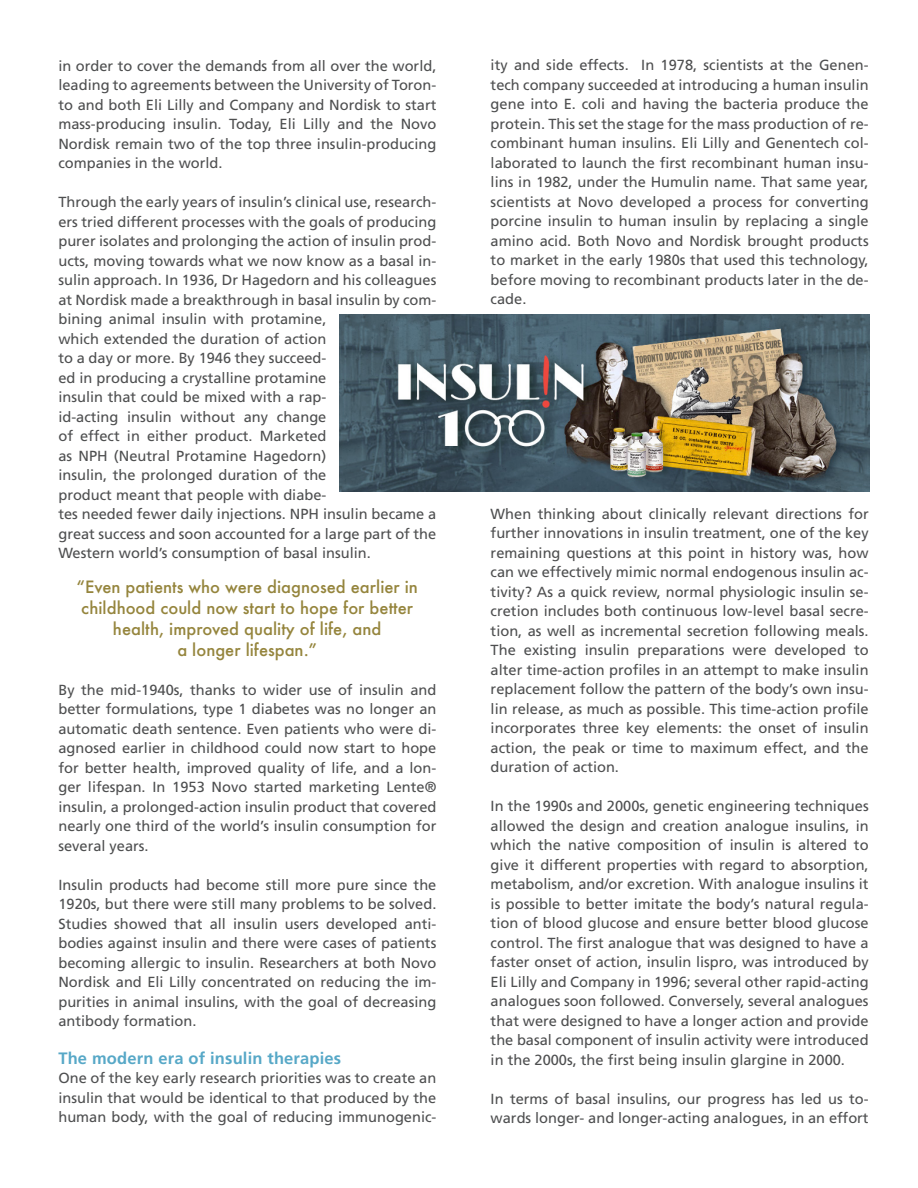
<style>
.page{position:relative;width:918px;height:1188px;background:#fff}
.page>*{position:absolute;margin:0;border:0;box-sizing:border-box;transform-origin:0 0}
.t1{font:500 16.5px/21px "Futura";color:#95853d;text-align:center}
.t2{font:700 16.5px "Frutiger";letter-spacing:.01em;color:#57a8c7}
.t3{font:14.7px/19.5px "Frutiger";color:#4e4f50;text-align:justify}
</style>
<div class="page">
<img style="left:340px;top:314px;width:529px;height:177px">
<p class="t3" style="left:58px;top:57px;width:380px">in order to cover the demands from all over the world, leading to agreements between the University of Toron&shy;to and both Eli Lilly and Company and Nordisk to start mass-producing insulin. Today, Eli Lilly and the Novo Nordisk remain two of the top three insulin-producing companies in the world.</p>
<p class="t3" style="left:58px;top:193px;width:380px;text-align:left">Through the early years of insulin’s clinical use, research&shy;ers tried different processes with the goals of producing purer isolates and prolonging the action of insulin prod&shy;ucts, moving towards what we now know as a basal in&shy;sulin approach. In 1936, Dr Hagedorn and his colleagues at Nordisk made a breakthrough in basal insulin by com&shy;bining animal insulin with protamine,<br>which extended the duration of action<br>to a day or more. By 1946 they succeed-<br>ed in producing a crystalline protamine<br>insulin that could be mixed with a rap-<br>id-acting insulin without any change<br>of effect in either product. Marketed<br>as NPH (Neutral Protamine Hagedorn)<br>insulin, the prolonged duration of the<br>product meant that people with diabe-<br>tes needed fewer daily injections. NPH insulin became a great success and soon accounted for a large part of the Western world’s consumption of basal insulin.</p>
<p class="t1" style="left:76px;top:577px;width:343px">“Even patients who were diagnosed earlier in childhood could now start to hope for better health, improved quality of life, and<br>a longer lifespan.”</p>
<p class="t3" style="left:58px;top:681px;width:380px">By the mid-1940s, thanks to wider use of insulin and better formulations, type 1 diabetes was no longer an automatic death sentence. Even patients who were di&shy;agnosed earlier in childhood could now start to hope for better health, improved quality of life, and a lon&shy;ger lifespan. In 1953 Novo started marketing Lente® insulin, a prolonged-action insulin product that covered nearly one third of the world’s insulin consumption for several years.</p>
<p class="t3" style="left:58px;top:876px;width:380px">Insulin products had become still more pure since the 1920s, but there were still many problems to be solved.<br>Studies showed that all insulin users developed anti&shy;bodies against insulin and there were cases of patients becoming allergic to insulin. Researchers at both Novo Nordisk and Eli Lilly concentrated on reducing the im&shy;purities in animal insulins, with the goal of decreasing antibody formation.</p>
<p class="t2" style="left:58px;top:1051px;width:284px">The modern era of insulin therapies</p>
<p class="t3" style="left:58px;top:1069px;width:380px">One of the key early research priorities was to create an insulin that would be identical to that produced by the human body, with the goal of reducing immunogenic-</p>
<p class="t3" style="left:491px;top:56px;width:380px">ity and side effects. In 1978, scientists at the Genen&shy;tech company succeeded at introducing a human insulin gene into E. coli and having the bacteria produce the protein. This set the stage for the mass production of re&shy;combinant human insulins. Eli Lilly and Genentech col&shy;laborated to launch the first recombinant human insu&shy;lins in 1982, under the Humulin name. That same year, scientists at Novo developed a process for converting porcine insulin to human insulin by replacing a single amino acid. Both Novo and Nordisk brought products to market in the early 1980s that used this technology, before moving to recombinant products later in the de&shy;cade.</p>
<p class="t3" style="left:491px;top:505px;width:380px">When thinking about clinically relevant directions for further innovations in insulin treatment, one of the key remaining questions at this point in history was, how can we effectively mimic normal endogenous insulin ac&shy;tivity? As a quick review, normal physiologic insulin se&shy;cretion includes both continuous low-level basal secre&shy;tion, as well as incremental secretion following meals.<br>The existing insulin preparations were developed to alter time-action profiles in an attempt to make insulin replacement follow the pattern of the body’s own insu&shy;lin release, as much as possible. This time-action profile incorporates three key elements: the onset of insulin action, the peak or time to maximum effect, and the duration of action.</p>
<p class="t3" style="left:491px;top:797px;width:380px">In the 1990s and 2000s, genetic engineering techniques allowed the design and creation analogue insulins, in which the native composition of insulin is altered to give it different properties with regard to absorption, metabolism, and/or excretion. With analogue insulins it is possible to better imitate the body’s natural regula&shy;tion of blood glucose and ensure better blood glucose control. The first analogue that was designed to have a faster onset of action, insulin lispro, was introduced by Eli Lilly and Company in 1996; several other rapid-acting analogues soon followed. Conversely, several analogues that were designed to have a longer action and provide the basal component of insulin activity were introduced in the 2000s, the first being insulin glargine in 2000.</p>
<p class="t3" style="left:491px;top:1090px;width:379px">In terms of basal insulins, our progress has led us to&shy;wards longer- and longer-acting analogues, in an effort</p>
</div>
